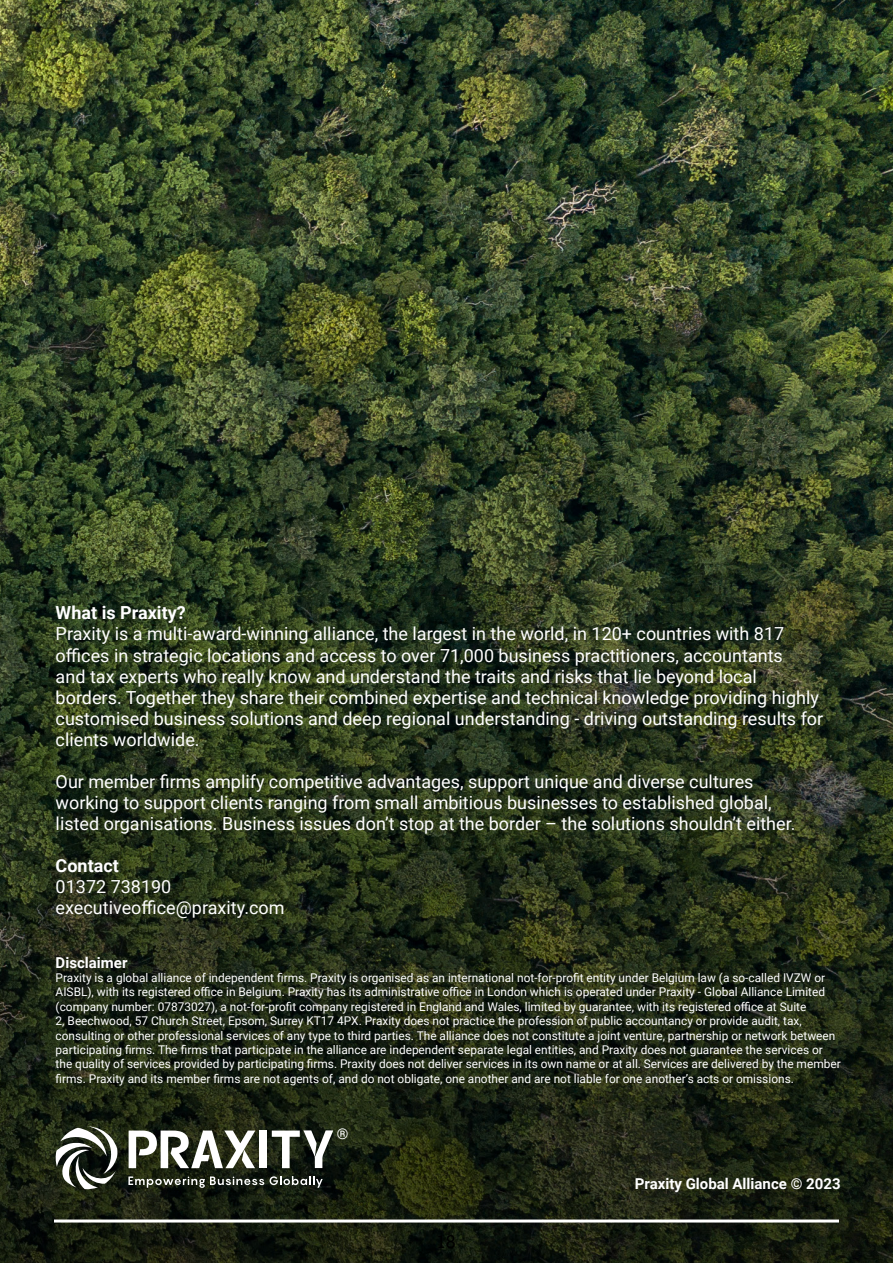
<style>
.page{position:relative;width:893px;height:1263px;background:#fff}
.page>*{position:absolute;margin:0;border:0;box-sizing:border-box;transform-origin:0 0}
.t1{font:18px/21px "Roboto";color:#fff}
.t2{font:700 18px "Roboto";color:#fff}
.t3{font:18px "Roboto Slab";color:#000}
.t4{font:700 15px "Roboto";color:#fff}
.t5{font:14.85px "Roboto";color:#fff}
.t6{font:12px/14.4px "Roboto";color:#fff}
</style>
<div class="page">
<img style="left:0;top:0;width:893px;height:1263px">
<hr style="left:54px;top:1219px;width:785px;height:3px;background:#fff">
<svg style="left:56px;top:1126px;width:62px;height:63px"></svg>
<svg style="left:129px;top:1130px;width:126px;height:38px"></svg>
<div style="left:260px;top:1130px;width:7px;height:38px;background:#fff"></div>
<svg style="left:272px;top:1130px;width:61px;height:38px"></svg>
<svg style="left:128px;top:1176px;width:136px;height:12px"></svg>
<svg style="left:270px;top:1176px;width:53px;height:12px"></svg>
<h1 class="t2" style="left:56px;top:600px;width:132px">What is Praxity?</h1>
<p class="t1" style="left:56px;top:623px;width:769px">Praxity is a multi-award-winning alliance, the largest in the world, in 120+ countries with 817 offices in strategic locations and access to over 71,000 business practitioners, accountants<br>and tax experts who really know and understand the traits and risks that lie beyond local borders. Together they share their combined expertise and technical knowledge providing highly customised business solutions and deep regional understanding - driving outstanding results for clients worldwide.</p>
<p class="t1" style="left:56px;top:770px;width:741px">Our member firms amplify competitive advantages, support unique and diverse cultures working to support clients ranging from small ambitious businesses to established global, listed organisations. Business issues don’t stop at the border – the solutions shouldn’t either.</p>
<h1 class="t2" style="left:56px;top:852px;width:65px">Contact</h1>
<h1 class="t1" style="left:56px;top:875px;width:230px">01372 738190 executiveoffice@praxity.com</h1>
<p class="t4" style="left:56px;top:952px;width:73px">Disclaimer</p>
<p class="t6" style="left:56px;top:970px;width:787px">Praxity is a global alliance of independent firms. Praxity is organised as an international not-for-profit entity under Belgium law (a so-called IVZW or AISBL), with its registered office in Belgium. Praxity has its administrative office in London which is operated under Praxity - Global Alliance Limited (company number: 07873027), a not-for-profit company registered in England and Wales, limited by guarantee, with its registered office at Suite<br>2, Beechwood, 57 Church Street, Epsom, Surrey KT17 4PX. Praxity does not practice the profession of public accountancy or provide audit, tax, consulting or other professional services of any type to third parties. The alliance does not constitute a joint venture, partnership or network between participating firms. The firms that participate in the alliance are independent separate legal entities, and Praxity does not guarantee the services or the quality of services provided by participating firms. Praxity does not deliver services in its own name or at all. Services are delivered by the member firms. Praxity and its member firms are not agents of, and do not obligate, one another and are not liable for one another’s acts or omissions.</p>
<p class="t5" style="left:337px;top:1123px;width:13px">®</p>
<h1 class="t3" style="left:437px;top:1229px;width:20px">18</h1>
<p class="t4" style="left:635px;top:1173px;width:207px">Praxity Global Alliance © 2023</p>
</div>
